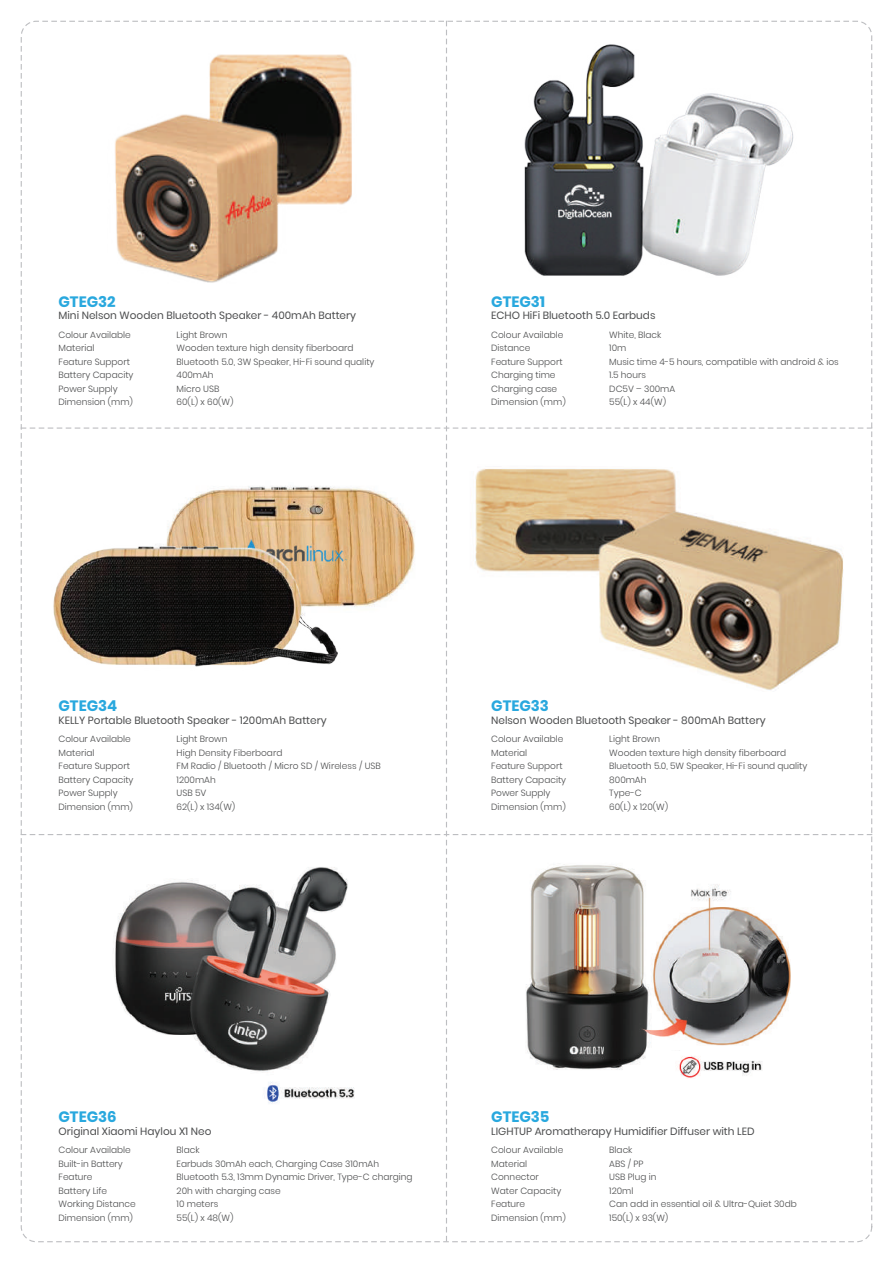
<style>
.page{position:relative;width:893px;height:1263px;background:#fff}
.page>*{position:absolute;margin:0;border:0;box-sizing:border-box;transform-origin:0 0}
.t1{font:700 15px "Poppins";color:#29a8de}
.t2{font:10.5px "Poppins";color:#4c4d4e}
.t3{font:300 9px/13.5px "Poppins";color:#4c4d4e}
</style>
<div class="page">
<img style="left:114px;top:867px;width:241px;height:237px">
<img style="left:526px;top:873px;width:15px;height:191px">
<img style="left:541px;top:834px;width:250px;height:236px">
<img style="left:672px;top:1050px;width:96px;height:29px">
<img style="left:20px;top:348px;width:442px;height:456px">
<img style="left:475px;top:469px;width:368px;height:221px">
<img style="left:115px;top:54px;width:237px;height:229px">
<img style="left:483px;top:20px;width:327px;height:256px">
<h1 class="t1" style="left:59px;top:293px;width:59px">GTEG32</h1>
<p class="t2" style="left:59px;top:309px;width:299px">Mini Nelson Wooden Bluetooth Speaker - 400mAh Battery</p>
<p class="t3" style="left:59px;top:328px;width:76px">Colour Available<br>Material<br>Feature Support<br>Battery Capacity<br>Power Supply<br>Dimension (mm)</p>
<p class="t3" style="left:177px;top:328px;width:199px">Light Brown<br>Wooden texture high density fiberboard<br>Bluetooth 5.0, 3W Speaker, Hi-Fi sound quality<br>400mAh<br>Micro USB<br>60(L) x 60(W)</p>
<h1 class="t1" style="left:491px;top:293px;width:56px">GTEG31</h1>
<p class="t2" style="left:491px;top:309px;width:166px">ECHO HiFi Bluetooth 5.0 Earbuds</p>
<p class="t3" style="left:491px;top:328px;width:76px">Colour Available<br>Distance<br>Feature Support<br>Charging time<br>Charging case<br>Dimension (mm)</p>
<p class="t3" style="left:609px;top:328px;width:231px">White, Black<br>10m<br>Music time 4-5 hours, compatible with android &amp; ios<br>1.5 hours<br>DC5V – 300mA<br>55(L) x 44(W)</p>
<h1 class="t1" style="left:59px;top:697px;width:60px">GTEG34</h1>
<p class="t2" style="left:59px;top:714px;width:270px">KELLY Portable Bluetooth Speaker - 1200mAh Battery</p>
<p class="t3" style="left:59px;top:732px;width:76px">Colour Available<br>Material<br>Feature Support<br>Battery Capacity<br>Power Supply<br>Dimension (mm)</p>
<p class="t3" style="left:177px;top:732px;width:206px">Light Brown<br>High Density Fiberboard<br>FM Radio / Bluetooth / Micro SD / Wireless / USB<br>1200mAh<br>USB 5V<br>62(L) x 134(W)</p>
<h1 class="t1" style="left:491px;top:697px;width:59px">GTEG33</h1>
<p class="t2" style="left:491px;top:714px;width:276px">Nelson Wooden Bluetooth Speaker - 800mAh Battery</p>
<p class="t3" style="left:491px;top:732px;width:76px">Colour Available<br>Material<br>Feature Support<br>Battery Capacity<br>Power Supply<br>Dimension (mm)</p>
<p class="t3" style="left:609px;top:732px;width:200px">Light Brown<br>Wooden texture high density fiberboard<br>Bluetooth 5.0, 5W Speaker, Hi-Fi sound quality<br>800mAh<br>Type-C<br>60(L) x 120(W)</p>
<h1 class="t1" style="left:59px;top:1108px;width:60px">GTEG36</h1>
<p class="t2" style="left:59px;top:1125px;width:154px">Original Xiaomi Haylou X1 Neo</p>
<p class="t3" style="left:59px;top:1143px;width:79px">Colour Available<br>Built-in Battery<br>Feature<br>Battery Life<br>Working Distance<br>Dimension (mm)</p>
<p class="t3" style="left:177px;top:1143px;width:237px">Black<br>Earbuds 30mAh each, Charging Case 310mAh<br>Bluetooth 5.3, 13mm Dynamic Driver, Type-C charging<br>20h with charging case<br>10 meters<br>55(L) x 48(W)</p>
<h1 class="t1" style="left:491px;top:1108px;width:60px">GTEG35</h1>
<p class="t2" style="left:491px;top:1125px;width:265px">LIGHTUP Aromatherapy Humidifier Diffuser with LED</p>
<p class="t3" style="left:491px;top:1143px;width:74px">Colour Available</p>
<p class="t3" style="left:609px;top:1143px;width:25px">Black</p>
<p class="t3" style="left:491px;top:1170px;width:76px">Connector<br>Water Capacity<br>Feature<br>Dimension (mm)</p>
<p class="t3" style="left:609px;top:1170px;width:189px">USB Plug in<br>120ml<br>Can add in essential oil &amp; Ultra-Quiet 30db<br>150(L) x 93(W)</p>
<p class="t3" style="left:491px;top:1157px;width:37px">Material</p>
<p class="t3" style="left:609px;top:1157px;width:36px">ABS / PP</p>
</div>
